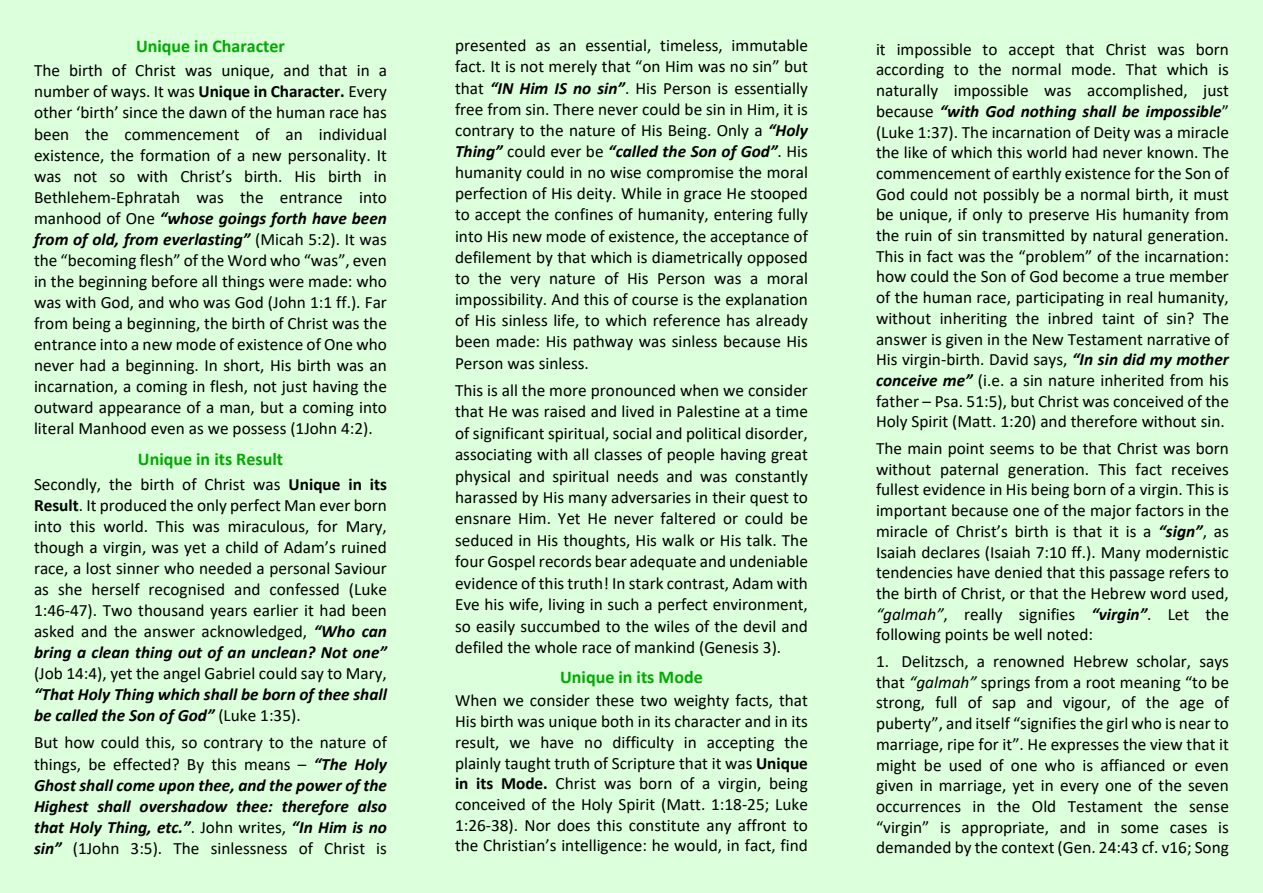
<style>
.page{position:relative;width:1263px;height:893px;background:#dcffdc}
.page>*{position:absolute;margin:0;border:0;box-sizing:border-box;transform-origin:0 0}
.t1{font:700 18px "Calibri";color:#0a0}
.t2{font:17.25px/20.7px "Calibri";color:#000;text-align:justify}
.t3{font:italic 700 17.25px/21.1px "Calibri";color:#000}
.s1{font-weight:700}
.s2{font-weight:700;font-style:italic}
.s3{font-weight:400;font-style:normal}
.s4{font-style:italic}
</style>
<div class="page">
<p class="t1" style="left:136px;top:39px;width:150px">Unique in Character</p>
<p class="t2" style="left:34px;top:61px;width:354px">The birth of Christ was unique, and that in a number of ways. It was <span class="s1">Unique in Character.</span> Every other ‘birth’ since the dawn of the human race has been the commencement of an individual existence, the formation of a new personality. It was not so with Christ’s birth. His birth in Bethlehem-Ephratah was the entrance into manhood of One <span class="s2">“whose goings forth have been from of old, from everlasting”</span> (Micah 5:2). It was the “becoming flesh” of the Word who “was”, even in the beginning before all things were made: who was with God, and who was God (John 1:1 ff.). Far from being a beginning, the birth of Christ was the entrance into a new mode of existence of One who never had a beginning. In short, His birth was an incarnation, a coming in flesh, not just having the outward appearance of a man, but a coming into literal Manhood even as we possess (1John 4:2).</p>
<p class="t1" style="left:138px;top:452px;width:147px">Unique in its Result</p>
<p class="t2" style="left:34px;top:475px;width:354px">Secondly, the birth of Christ was <span class="s1">Unique in its Result</span>. It produced the only perfect Man ever born into this world. This was miraculous, for Mary, though a virgin, was yet a child of Adam’s ruined race, a lost sinner who needed a personal Saviour as she herself recognised and confessed (Luke 1:46-47). Two thousand years earlier it had been asked and the answer acknowledged, <span class="s2">“Who can bring a clean thing out of an unclean? Not one”</span></p>
<p class="t2" style="left:34px;top:664px;width:354px">(Job 14:4), yet the angel Gabriel could say to Mary,</p>
<p class="t3" style="left:34px;top:685px;width:354px">“That Holy Thing which shall be born of thee shall be called the Son of God” <span class="s3">(Luke 1:35).</span></p>
<p class="t3" style="left:34px;top:733px;width:354px;text-align:justify"><span class="s3">But how could this, so contrary to the nature of things, be effected? By this means –</span> “The Holy Ghost shall come upon thee, and the power of the Highest shall overshadow thee: therefore also that Holy Thing, etc.”<span class="s3">. John writes,</span> “In Him is no sin” <span class="s3">(1John 3:5). The sinlessness of Christ is</span></p>
<p class="t2" style="left:455px;top:36px;width:354px;line-height:21.1px">presented as an essential, timeless, immutable fact. It is not merely that “on Him was no sin” but that <span class="s2">“IN Him IS no sin”</span>. His Person is essentially free from sin. There never could be sin in Him, it is contrary to the nature of His Being. Only a <span class="s2">“Holy Thing”</span> could ever be <span class="s2">“called the Son of God”</span>. His humanity could in no wise compromise the moral perfection of His deity. While in grace He stooped to accept the confines of humanity, entering fully into His new mode of existence, the acceptance of defilement by that which is diametrically opposed to the very nature of His Person was a moral impossibility. And this of course is the explanation of His sinless life, to which reference has already been made: His pathway was sinless because His Person was sinless.</p>
<p class="t2" style="left:455px;top:381px;width:354px;line-height:21.5px">This is all the more pronounced when we consider that He was raised and lived in Palestine at a time of significant spiritual, social and political disorder, associating with all classes of people having great physical and spiritual needs and was constantly harassed by His many adversaries in their quest to ensnare Him. Yet He never faltered or could be seduced in His thoughts, His walk or His talk. The four Gospel records bear adequate and undeniable evidence of this truth! In stark contrast, Adam with Eve his wife, living in such a perfect environment, so easily succumbed to the wiles of the devil and defiled the whole race of mankind (Genesis 3).</p>
<p class="t1" style="left:560px;top:669px;width:144px">Unique in its Mode</p>
<p class="t2" style="left:455px;top:692px;width:354px">When we consider these two weighty facts, that His birth was unique both in its character and in its result, we have no difficulty in accepting the plainly taught truth of Scripture that it was <span class="s1">Unique in its Mode.</span> Christ was born of a virgin, being conceived of the Holy Spirit (Matt. 1:18-25; Luke 1:26-38). Nor does this constitute any affront to the Christian’s intelligence: he would, in fact, find</p>
<p class="t2" style="left:876px;top:40px;width:354px">it impossible to accept that Christ was born according to the normal mode. That which is naturally impossible was accomplished, just because <span class="s2">“with God nothing shall be impossible</span>” (Luke 1:37). The incarnation of Deity was a miracle the like of which this world had never known. The commencement of earthly existence for the Son of God could not possibly be a normal birth, it must be unique, if only to preserve His humanity from the ruin of sin transmitted by natural generation.<br>This in fact was the “problem” of the incarnation: how could the Son of God become a true member of the human race, participating in real humanity, without inheriting the inbred taint of sin? The answer is given in the New Testament narrative of His virgin-birth. David says, <span class="s2">“In sin did my mother conceive me”</span> (i.e. a sin nature inherited from his father – Psa. 51:5), but Christ was conceived of the Holy Spirit (Matt. 1:20) and therefore without sin.</p>
<p class="t2" style="left:876px;top:439px;width:354px">The main point seems to be that Christ was born without paternal generation. This fact receives fullest evidence in His being born of a virgin. This is important because one of the major factors in the miracle of Christ’s birth is that it is a <span class="s2">“sign”</span>, as Isaiah declares (Isaiah 7:10 ff.). Many modernistic tendencies have denied that this passage refers to the birth of Christ, or that the Hebrew word used, <span class="s4">“galmah”</span>, really signifies <span class="s2">“virgin”</span>. Let the following points be well noted:</p>
<p class="t2" style="left:876px;top:652px;width:354px">1. Delitzsch, a renowned Hebrew scholar, says that <span class="s4">“galmah”</span> springs from a root meaning “to be strong, full of sap and vigour, of the age of puberty”, and itself “signifies the girl who is near to marriage, ripe for it”. He expresses the view that it might be used of one who is affianced or even given in marriage, yet in every one of the seven occurrences in the Old Testament the sense “virgin” is appropriate, and in some cases is demanded by the context (Gen. 24:43 cf. v16; Song</p>
</div>
